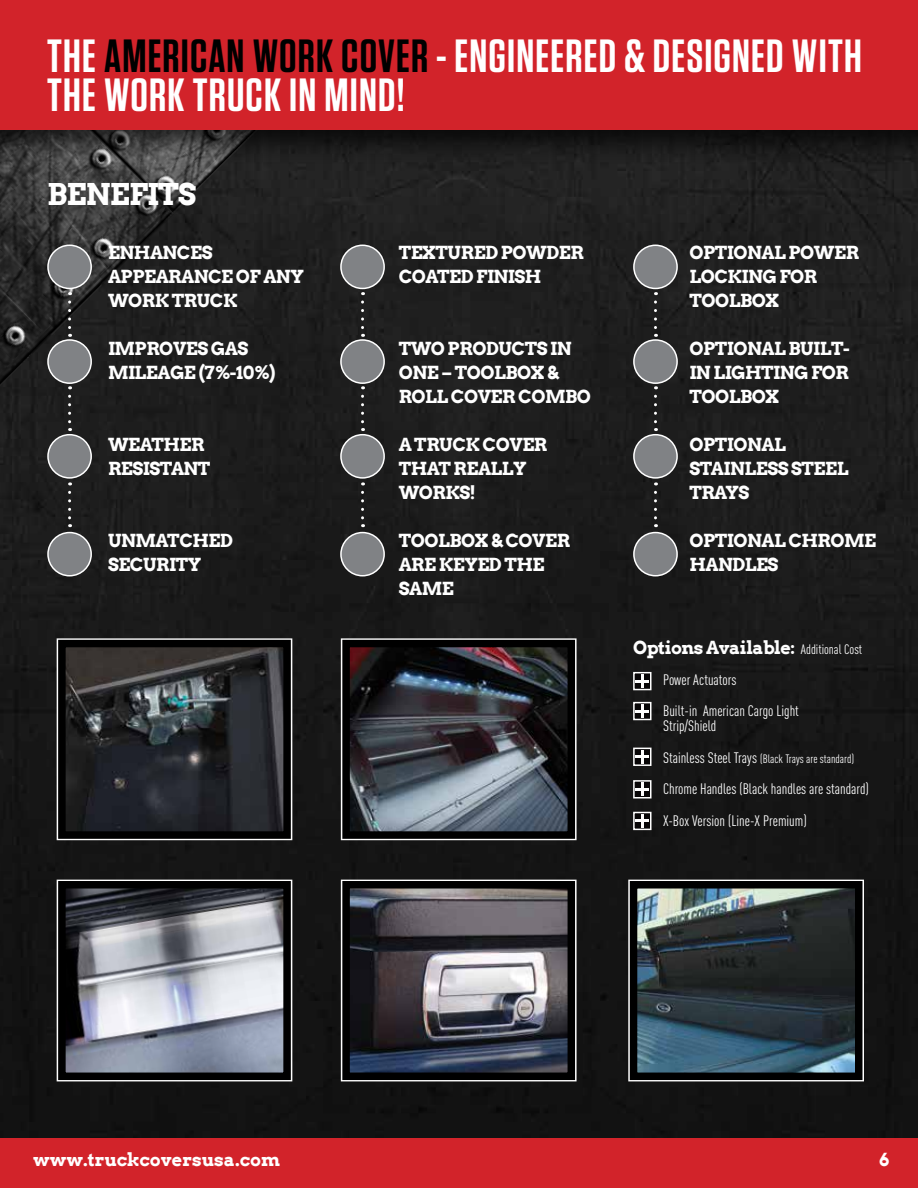
<style>
.page{position:relative;width:918px;height:1188px;background:#fff}
.page>*{position:absolute;margin:0;border:0;box-sizing:border-box;transform-origin:0 0}
.t1{font:600 46.5px/39px "Tungsten";letter-spacing:.025em;color:#fff}
.t2{font:700 30px "Arvo";letter-spacing:-.03em;color:#fff}
.t3{font:700 18px/24px "Arvo";letter-spacing:-.03em;color:#fff}
.t4{font:700 18px "Arvo";color:#fff}
.t5{font:15px/31.5px "DIN Cond";color:#fff}
.t6{font:12px "DIN Cond";color:#fff}
.s1{color:#000}
.s2{font-family:"DIN Cond";font-weight:400;font-size:13.5px}
.s3{font-size:15px}
</style>
<div class="page">
<img style="left:0;top:166px;width:918px;height:972px">
<img style="left:0;top:166px;width:332px;height:233px">
<div style="left:0;top:1138px;width:918px;height:50px;background:#d2232a"></div>
<div style="left:48px;top:245px;width:43px;height:43px;background:#808285;border-radius:50%"></div>
<div style="left:47px;top:245px;width:45px;height:44px;border:2px solid #fff;border-radius:50%"></div>
<div style="left:341px;top:245px;width:43px;height:43px;background:#808285;border-radius:50%"></div>
<div style="left:340px;top:245px;width:45px;height:44px;border:2px solid #fff;border-radius:50%"></div>
<div style="left:634px;top:245px;width:43px;height:43px;background:#808285;border-radius:50%"></div>
<div style="left:633px;top:245px;width:45px;height:44px;border:2px solid #fff;border-radius:50%"></div>
<div style="left:48px;top:340px;width:43px;height:43px;background:#808285;border-radius:50%"></div>
<div style="left:47px;top:339px;width:45px;height:45px;border:2px solid #fff;border-radius:50%"></div>
<div style="left:341px;top:340px;width:43px;height:43px;background:#808285;border-radius:50%"></div>
<div style="left:340px;top:339px;width:45px;height:45px;border:2px solid #fff;border-radius:50%"></div>
<div style="left:634px;top:340px;width:43px;height:43px;background:#808285;border-radius:50%"></div>
<div style="left:633px;top:339px;width:45px;height:45px;border:2px solid #fff;border-radius:50%"></div>
<div style="left:48px;top:435px;width:43px;height:43px;background:#808285;border-radius:50%"></div>
<div style="left:47px;top:434px;width:45px;height:45px;border:2px solid #fff;border-radius:50%"></div>
<div style="left:341px;top:435px;width:43px;height:43px;background:#808285;border-radius:50%"></div>
<div style="left:340px;top:434px;width:45px;height:45px;border:2px solid #fff;border-radius:50%"></div>
<div style="left:634px;top:435px;width:43px;height:43px;background:#808285;border-radius:50%"></div>
<div style="left:633px;top:434px;width:45px;height:45px;border:2px solid #fff;border-radius:50%"></div>
<div style="left:48px;top:533px;width:43px;height:43px;background:#808285;border-radius:50%"></div>
<div style="left:47px;top:532px;width:45px;height:45px;border:2px solid #fff;border-radius:50%"></div>
<div style="left:341px;top:533px;width:43px;height:43px;background:#808285;border-radius:50%"></div>
<div style="left:340px;top:532px;width:45px;height:45px;border:2px solid #fff;border-radius:50%"></div>
<div style="left:634px;top:533px;width:43px;height:43px;background:#808285;border-radius:50%"></div>
<div style="left:633px;top:532px;width:45px;height:45px;border:2px solid #fff;border-radius:50%"></div>
<div style="left:0;top:0;width:918px;height:166px;background:#000;opacity:.73"></div>
<div style="left:0;top:0;width:918px;height:130px;background:#d2232a"></div>
<svg style="left:57px;top:638px;width:235px;height:202px"></svg>
<svg style="left:341px;top:638px;width:236px;height:202px"></svg>
<svg style="left:341px;top:880px;width:236px;height:201px"></svg>
<svg style="left:633px;top:672px;width:19px;height:18px"></svg>
<svg style="left:636px;top:675px;width:13px;height:13px"></svg>
<svg style="left:633px;top:702px;width:19px;height:18px"></svg>
<svg style="left:636px;top:704px;width:13px;height:14px"></svg>
<svg style="left:633px;top:748px;width:19px;height:18px"></svg>
<svg style="left:636px;top:750px;width:13px;height:13px"></svg>
<svg style="left:633px;top:780px;width:19px;height:19px"></svg>
<svg style="left:636px;top:783px;width:13px;height:13px"></svg>
<svg style="left:633px;top:812px;width:19px;height:18px"></svg>
<svg style="left:636px;top:814px;width:13px;height:14px"></svg>
<svg style="left:628px;top:880px;width:236px;height:201px"></svg>
<svg style="left:654px;top:492px;width:3px;height:35px"></svg>
<svg style="left:654px;top:396px;width:3px;height:35px"></svg>
<svg style="left:654px;top:302px;width:3px;height:35px"></svg>
<svg style="left:361px;top:492px;width:3px;height:35px"></svg>
<svg style="left:361px;top:396px;width:3px;height:35px"></svg>
<svg style="left:361px;top:302px;width:3px;height:35px"></svg>
<svg style="left:68px;top:492px;width:3px;height:35px"></svg>
<svg style="left:68px;top:396px;width:3px;height:35px"></svg>
<svg style="left:68px;top:302px;width:3px;height:35px"></svg>
<img style="left:67px;top:649px;width:215px;height:181px">
<div style="left:58px;top:640px;width:233px;height:199px;border:8px solid #000"></div>
<img style="left:67px;top:890px;width:215px;height:181px">
<div style="left:58px;top:881px;width:233px;height:199px;border:8px solid #000"></div>
<img style="left:351px;top:649px;width:215px;height:181px">
<div style="left:342px;top:640px;width:233px;height:199px;border:8px solid #000"></div>
<img style="left:351px;top:890px;width:215px;height:181px">
<div style="left:342px;top:881px;width:233px;height:199px;border:8px solid #000"></div>
<img style="left:639px;top:890px;width:214px;height:181px">
<div style="left:630px;top:881px;width:232px;height:199px;border:8px solid #000"></div>
<h1 class="t1" style="left:47px;top:37px;width:816px">THE <span class="s1">AMERICAN WORK COVER</span> - ENGINEERED &amp; DESIGNED WITH<br>THE WORK TRUCK IN MIND!</h1>
<h2 class="t2" style="left:47px;top:176px;width:151px">BENEFITS</h2>
<p class="t3" style="left:108px;top:240px;width:197px">ENHANCES<br>APPEARANCE OF ANY<br>WORK TRUCK</p>
<p class="t3" style="left:108px;top:336px;width:169px">IMPROVES GAS<br>MILEAGE (7%-10%)</p>
<p class="t3" style="left:108px;top:432px;width:104px">WEATHER<br>RESISTANT</p>
<p class="t3" style="left:108px;top:528px;width:127px">UNMATCHED<br>SECURITY</p>
<p class="t3" style="left:399px;top:240px;width:187px">TEXTURED POWDER<br>COATED FINISH</p>
<p class="t3" style="left:399px;top:336px;width:194px">TWO PRODUCTS IN<br>ONE – TOOLBOX &amp;<br>ROLL COVER COMBO</p>
<p class="t3" style="left:399px;top:432px;width:150px">A TRUCK COVER<br>THAT REALLY<br>WORKS!</p>
<p class="t3" style="left:399px;top:528px;width:173px">TOOLBOX &amp; COVER<br>ARE KEYED THE<br>SAME</p>
<p class="t3" style="left:689px;top:240px;width:171px">OPTIONAL POWER<br>LOCKING FOR<br>TOOLBOX</p>
<p class="t3" style="left:689px;top:336px;width:162px;text-align:justify">OPTIONAL BUILT-IN LIGHTING FOR TOOLBOX</p>
<p class="t3" style="left:689px;top:432px;width:161px">OPTIONAL<br>STAINLESS STEEL<br>TRAYS</p>
<p class="t3" style="left:689px;top:528px;width:189px">OPTIONAL CHROME<br>HANDLES</p>
<p class="t3" style="left:633px;top:635px;width:231px">Options Available: <span class="s2">Additional Cost</span></p>
<p class="t5" style="left:663px;top:664px;width:137px">Power Actuators<br>Built-in American Cargo Light</p>
<p class="t5" style="left:663px;top:710px;width:55px">Strip/Shield</p>
<p class="t6" style="left:663px;top:752px;width:192px"><span class="s3">Stainless Steel Trays</span> (Black Trays are standard)</p>
<p class="t5" style="left:663px;top:773px;width:207px">Chrome Handles (Black handles are standard)<br>X-Box Version (Line-X Premium)</p>
<p class="t4" style="left:33px;top:1149px;width:249px">www.truckcoversusa.com</p>
<p class="t3" style="left:879px;top:1148px;width:12px">6</p>
</div>
